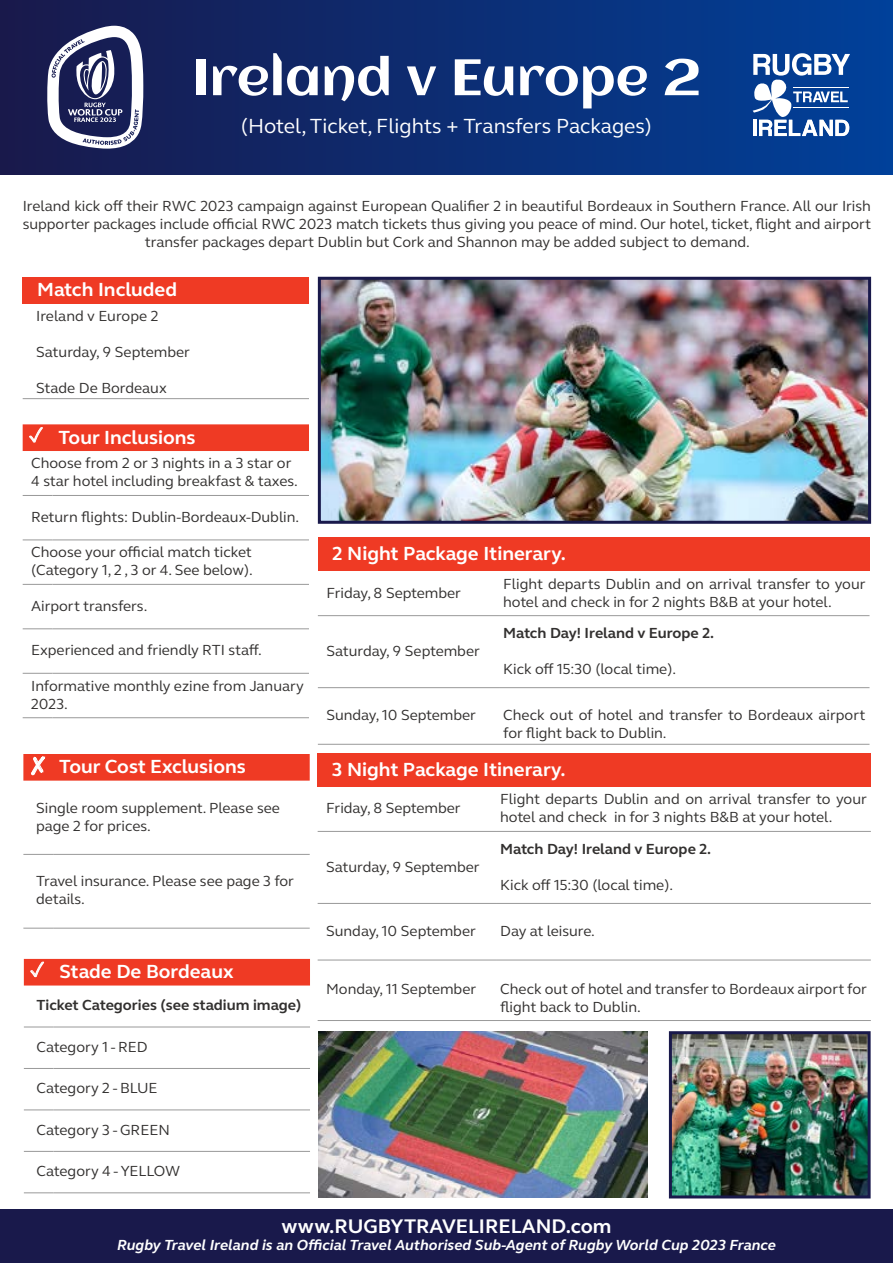
<style>
.page{position:relative;width:893px;height:1263px;background:#fff}
.page>*{position:absolute;margin:0;border:0;box-sizing:border-box;transform-origin:0 0}
.t1{font:51px "Aclonica";color:#fff}
.t2{font:21px "Webb Ellis Cup";color:#fff}
.t3{font:700 20.25px "Webb Ellis Cup";color:#fff}
.t4{font:700 19.5px "Webb Ellis Cup";color:#fff}
.t5{font:15px/18px "Webb Ellis Cup";color:#32302f}
.t6{font:700 15px "Webb Ellis Cup";color:#32302f}
.t7{font:italic 700 15px "Webb Ellis Cup";color:#fff}
</style>
<div class="page">
<div style="left:0;top:0;width:893px;height:174px;background:linear-gradient(to right,#19194b,#00419a)"></div>
<svg style="left:47px;top:26px;width:96px;height:123px"></svg>
<div style="left:0;top:1209px;width:893px;height:54px;background:#19194b"></div>
<svg style="left:463px;top:276px;width:97px;height:1px"></svg>
<svg style="left:753px;top:53px;width:97px;height:83px"></svg>
<div style="left:23px;top:277px;width:286px;height:26px;background:#ef3a24"></div>
<hr style="left:23px;top:398px;width:286px;height:1px;background:#999">
<div style="left:23px;top:424px;width:286px;height:27px;background:#ef3a24"></div>
<svg style="left:23px;top:495px;width:29px;height:1px"></svg>
<hr style="left:52px;top:495px;width:257px;height:1px;background:#999">
<svg style="left:23px;top:540px;width:29px;height:1px"></svg>
<hr style="left:52px;top:540px;width:257px;height:1px;background:#999">
<svg style="left:23px;top:628px;width:29px;height:1px"></svg>
<hr style="left:52px;top:628px;width:257px;height:1px;background:#999">
<svg style="left:23px;top:584px;width:29px;height:1px"></svg>
<hr style="left:52px;top:584px;width:257px;height:1px;background:#999">
<svg style="left:23px;top:673px;width:29px;height:1px"></svg>
<hr style="left:52px;top:673px;width:257px;height:1px;background:#999">
<svg style="left:23px;top:717px;width:29px;height:1px"></svg>
<hr style="left:52px;top:717px;width:257px;height:1px;background:#999">
<div style="left:318px;top:537px;width:551px;height:34px;background:#ef3a24"></div>
<hr style="left:499px;top:744px;width:370px;height:1px;background:#999">
<hr style="left:318px;top:615px;width:181px;height:1px;background:#999">
<hr style="left:499px;top:615px;width:370px;height:1px;background:#999">
<hr style="left:318px;top:687px;width:181px;height:1px;background:#999">
<hr style="left:499px;top:687px;width:370px;height:1px;background:#999">
<hr style="left:318px;top:744px;width:181px;height:1px;background:#999">
<img style="left:322px;top:281px;width:545px;height:239px">
<div style="left:318px;top:277px;width:553px;height:247px;border:3px solid #19194b"></div>
<hr style="left:23px;top:854px;width:30px;height:1px;background:#999">
<hr style="left:53px;top:854px;width:257px;height:1px;background:#999">
<hr style="left:23px;top:928px;width:30px;height:1px;background:#999">
<hr style="left:53px;top:928px;width:257px;height:1px;background:#999">
<div style="left:24px;top:959px;width:286px;height:26px;background:#ef3a24"></div>
<svg style="left:24px;top:1027px;width:29px;height:1px"></svg>
<hr style="left:53px;top:1027px;width:257px;height:1px;background:#999">
<svg style="left:24px;top:1068px;width:29px;height:1px"></svg>
<hr style="left:53px;top:1068px;width:257px;height:1px;background:#999">
<svg style="left:24px;top:1110px;width:29px;height:1px"></svg>
<hr style="left:53px;top:1110px;width:257px;height:1px;background:#999">
<svg style="left:24px;top:1151px;width:29px;height:1px"></svg>
<hr style="left:53px;top:1151px;width:257px;height:1px;background:#999">
<svg style="left:24px;top:1192px;width:29px;height:1px"></svg>
<hr style="left:53px;top:1192px;width:257px;height:1px;background:#999">
<img style="left:319px;top:1031px;width:328px;height:167px">
<div style="left:318px;top:753px;width:553px;height:34px;background:#ef3a24"></div>
<hr style="left:496px;top:960px;width:375px;height:1px;background:#999">
<hr style="left:496px;top:1020px;width:375px;height:1px;background:#999">
<hr style="left:318px;top:831px;width:178px;height:1px;background:#999">
<hr style="left:496px;top:831px;width:375px;height:1px;background:#999">
<hr style="left:318px;top:903px;width:178px;height:1px;background:#999">
<hr style="left:496px;top:903px;width:375px;height:1px;background:#999">
<hr style="left:318px;top:960px;width:178px;height:1px;background:#999">
<hr style="left:318px;top:1020px;width:178px;height:1px;background:#999">
<img style="left:673px;top:1035px;width:194px;height:159px">
<div style="left:669px;top:1031px;width:202px;height:167px;border:3px solid #19194b"></div>
<div style="left:23px;top:754px;width:287px;height:27px;background:#ef3a24"></div>
<h1 class="t1" style="left:192px;top:42px;width:511px">Ireland v Europe 2</h1>
<h2 class="t2" style="left:241px;top:111px;width:413px">(Hotel, Ticket, Flights + Transfers Packages)</h2>
<p class="t5" style="left:23px;top:197px;width:850px;text-align:center">Ireland kick off their RWC 2023 campaign against European Qualifier 2 in beautiful Bordeaux in Southern France. All our Irish supporter packages include official RWC 2023 match tickets thus giving you peace of mind. Our hotel, ticket, flight and airport transfer packages depart Dublin but Cork and Shannon may be added subject to demand.</p>
<h3 class="t4" style="left:37px;top:276px;width:141px">Match Included</h3>
<p class="t5" style="left:36px;top:306px;width:124px">Ireland v Europe 2</p>
<p class="t5" style="left:36px;top:342px;width:155px">Saturday, 9 September</p>
<p class="t5" style="left:36px;top:378px;width:132px">Stade De Bordeaux</p>
<h3 class="t4" style="left:29px;top:424px;width:168px">✓ Tour Inclusions</h3>
<p class="t5" style="left:31px;top:454px;width:268px">Choose from 2 or 3 nights in a 3 star or<br>4 star hotel including breakfast &amp; taxes.</p>
<p class="t5" style="left:31px;top:507px;width:270px">Return flights: Dublin-Bordeaux-Dublin.</p>
<p class="t5" style="left:31px;top:543px;width:223px">Choose your official match ticket (Category 1, 2 , 3 or 4. See below).</p>
<p class="t5" style="left:31px;top:596px;width:118px">Airport transfers.</p>
<p class="t5" style="left:31px;top:641px;width:232px">Experienced and friendly RTI staff.</p>
<p class="t5" style="left:31px;top:676px;width:274px">Informative monthly ezine from January<br>2023.</p>
<h3 class="t4" style="left:30px;top:753px;width:217px">✘ Tour Cost Exclusions</h3>
<p class="t5" style="left:36px;top:798px;width:245px">Single room supplement. Please see page 2 for prices.</p>
<p class="t5" style="left:36px;top:872px;width:259px">Travel insurance. Please see page 3 for details.</p>
<h3 class="t4" style="left:30px;top:958px;width:205px">✓ Stade De Bordeaux</h3>
<p class="t6" style="left:37px;top:995px;width:266px">Ticket Categories (see stadium image)</p>
<p class="t5" style="left:37px;top:1037px;width:112px">Category 1 - RED</p>
<p class="t5" style="left:37px;top:1079px;width:122px">Category 2 - BLUE</p>
<p class="t5" style="left:37px;top:1120px;width:135px">Category 3 - GREEN</p>
<p class="t5" style="left:37px;top:1162px;width:145px">Category 4 - YELLOW</p>
<h3 class="t4" style="left:332px;top:540px;width:235px">2 Night Package Itinerary.</h3>
<p class="t5" style="left:326px;top:583px;width:136px">Friday, 8 September</p>
<p class="t5" style="left:503px;top:574px;width:364px">Flight departs Dublin and on arrival transfer to your hotel and check in for 2 nights B&amp;B at your hotel.</p>
<p class="t5" style="left:326px;top:641px;width:155px">Saturday, 9 September</p>
<p class="t6" style="left:503px;top:623px;width:213px">Match Day! Ireland v Europe 2.</p>
<p class="t5" style="left:503px;top:659px;width:174px">Kick off 15:30 (local time).</p>
<p class="t5" style="left:326px;top:706px;width:151px">Sunday, 10 September</p>
<p class="t5" style="left:503px;top:706px;width:364px">Check out of hotel and transfer to Bordeaux airport for flight back to Dublin.</p>
<h3 class="t4" style="left:332px;top:756px;width:235px">3 Night Package Itinerary.</h3>
<p class="t5" style="left:326px;top:799px;width:136px">Friday, 8 September</p>
<p class="t5" style="left:500px;top:790px;width:368px">Flight departs Dublin and on arrival transfer to your hotel and check in for 3 nights B&amp;B at your hotel.</p>
<p class="t5" style="left:326px;top:857px;width:155px">Saturday, 9 September</p>
<p class="t6" style="left:500px;top:838px;width:213px">Match Day! Ireland v Europe 2.</p>
<p class="t5" style="left:500px;top:875px;width:174px">Kick off 15:30 (local time).</p>
<p class="t5" style="left:326px;top:921px;width:151px">Sunday, 10 September</p>
<p class="t5" style="left:500px;top:921px;width:96px">Day at leisure.</p>
<p class="t5" style="left:326px;top:980px;width:152px">Monday, 11 September</p>
<p class="t5" style="left:500px;top:980px;width:368px">Check out of hotel and transfer to Bordeaux airport for flight back to Dublin.</p>
<h3 class="t3" style="left:281px;top:1212px;width:332px">www.RUGBYTRAVELIRELAND.com</h3>
<p class="t7" style="left:117px;top:1235px;width:660px">Rugby Travel Ireland is an Official Travel Authorised Sub-Agent of Rugby World Cup 2023 France</p>
</div>
